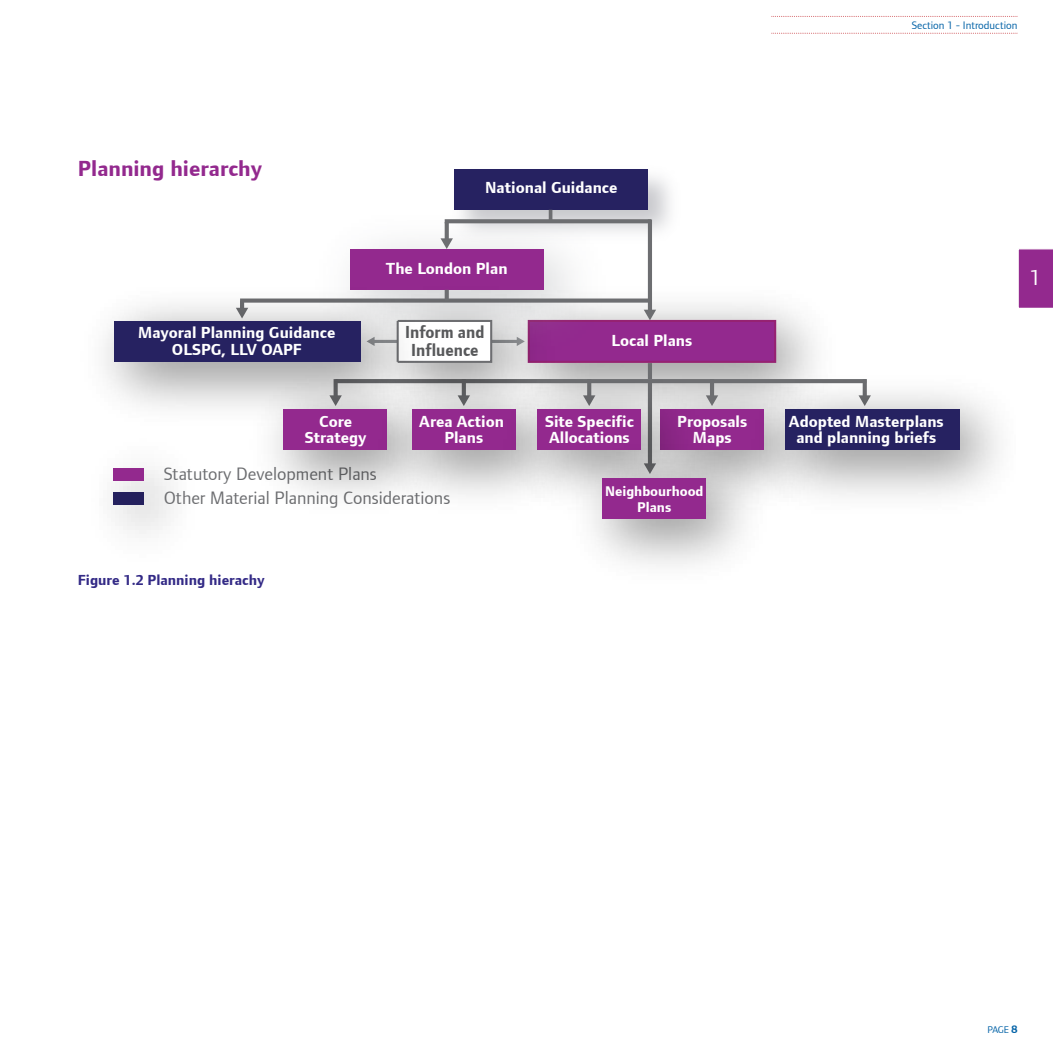
<style>
.page{position:relative;width:1053px;height:1053px;background:#fff}
.page>*{position:absolute;margin:0;border:0;box-sizing:border-box;transform-origin:0 0}
.t1{font:700 22.5px "Foundry Form Sans";color:#93298e}
.t2{font:22.5px "Foundry Form Sans";color:#fff}
.t3{font:18.5px/24px "Foundry Form Sans";color:#6d6e71}
.t4{font:700 18px/18px "Foundry Form Sans";color:#58595b;text-align:center;scale:.92 1}
.t5{font:700 16.5px/16.5px "Foundry Form Sans";color:#fff;text-align:center}
.t6{font:700 15px "Foundry Form Sans";color:#332a86}
.t7{font:700 14.38px/16.5px "Foundry Form Sans";color:#fff;text-align:center}
.t8{font:11.25px "Foundry Form Sans";color:#0061a6}
.t9{font:10px "Foundry Form Sans";color:#0061a6}
.s1{font-weight:700;font-size:11.25px}
</style>
<div class="page">
<div style="left:1018px;top:249px;width:34px;height:59px;background:#93298e"></div>
<svg style="left:771px;top:16px;width:246px;height:1px"></svg>
<svg style="left:771px;top:33px;width:246px;height:1px"></svg>
<img style="left:627px;top:266px;width:189px;height:89px">
<div style="left:528px;top:321px;width:247px;height:41px;background:#93298e"></div>
<div style="left:527px;top:320px;width:249px;height:43px;border:2px solid #962272"></div>
<div style="left:660px;top:409px;width:103px;height:41px;background:#93298e"></div>
<img style="left:380px;top:243px;width:247px;height:80px">
<div style="left:350px;top:249px;width:193px;height:41px;background:#93298e"></div>
<img style="left:449px;top:176px;width:221px;height:73px">
<div style="left:454px;top:169px;width:194px;height:41px;background:#262261"></div>
<div style="left:444px;top:222px;width:5px;height:18px;background:#6d6e71"></div>
<svg style="left:440px;top:238px;width:13px;height:11px"></svg>
<svg style="left:575px;top:298px;width:73px;height:4px"></svg>
<svg style="left:444px;top:219px;width:204px;height:4px"></svg>
<hr style="left:648px;top:219px;width:4px;height:92px;background:#6d6e71">
<svg style="left:643px;top:310px;width:13px;height:10px"></svg>
<img style="left:443px;top:266px;width:132px;height:90px">
<div style="left:397px;top:321px;width:94px;height:41px;background:#fff"></div>
<div style="left:396px;top:320px;width:96px;height:43px;border:2px solid #6d6e71"></div>
<img style="left:104px;top:290px;width:339px;height:118px">
<div style="left:114px;top:321px;width:246px;height:41px;background:#262261"></div>
<div style="left:444px;top:290px;width:5px;height:10px;background:#6d6e71"></div>
<svg style="left:548px;top:210px;width:4px;height:12px"></svg>
<img style="left:111px;top:470px;width:63px;height:64px">
<div style="left:113px;top:468px;width:31px;height:12px;background:#93298e"></div>
<img style="left:230px;top:362px;width:128px;height:134px">
<div style="left:283px;top:409px;width:104px;height:41px;background:#93298e"></div>
<img style="left:358px;top:356px;width:125px;height:140px">
<div style="left:412px;top:409px;width:103px;height:41px;background:#93298e"></div>
<img style="left:483px;top:356px;width:241px;height:140px">
<div style="left:537px;top:409px;width:104px;height:41px;background:#93298e"></div>
<img style="left:731px;top:356px;width:268px;height:140px">
<div style="left:785px;top:409px;width:174px;height:41px;background:#262261"></div>
<img style="left:548px;top:425px;width:240px;height:141px">
<div style="left:602px;top:478px;width:103px;height:41px;background:#93298e"></div>
<p class="t8" style="left:911px;top:19px;width:107px">Section 1 - Introduction</p>
<h1 class="t1" style="left:78px;top:155px;width:185px">Planning hierarchy</h1>
<p class="t5" style="left:138px;top:324px;width:199px">Mayoral Planning Guidance<br>OLSPG, LLV OAPF</p>
<p class="t5" style="left:485px;top:179px;width:134px">National Guidance</p>
<p class="t5" style="left:386px;top:260px;width:123px">The London Plan</p>
<p class="t4" style="left:405px;top:323px;width:88px">Inform and<br>Influence</p>
<p class="t5" style="left:611px;top:332px;width:82px">Local Plans</p>
<p class="t5" style="left:305px;top:413px;width:63px">Core<br>Strategy</p>
<p class="t5" style="left:419px;top:413px;width:86px">Area Action<br>Plans</p>
<p class="t5" style="left:545px;top:413px;width:90px;text-align:left">Site Specific<br>Allocations</p>
<p class="t5" style="left:788px;top:413px;width:156px">Adopted Masterplans and planning briefs</p>
<p class="t7" style="left:605px;top:482px;width:100px">Neighbourhood<br>Plans</p>
<p class="t5" style="left:677px;top:413px;width:71px">Proposals<br>Maps</p>
<p class="t3" style="left:164px;top:461px;width:288px">Statutory Development Plans<br>Other Material Planning Considerations</p>
<p class="t6" style="left:78px;top:572px;width:188px">Figure 1.2 Planning hierachy</p>
<h1 class="t2" style="left:1029px;top:265px;width:13px">1</h1>
<p class="t9" style="left:987px;top:1023px;width:31px">PAGE <span class="s1">8</span></p>
</div>
